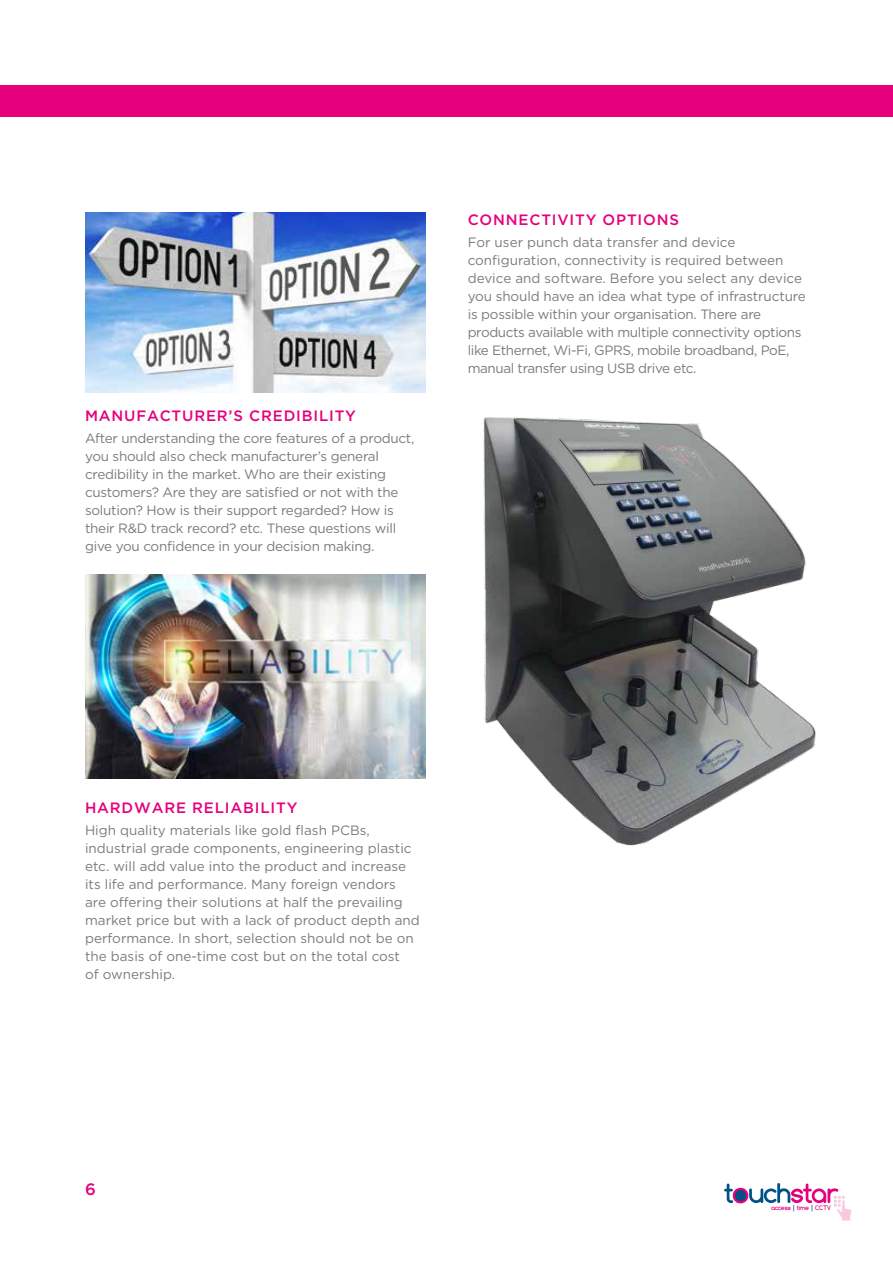
<style>
.page{position:relative;width:893px;height:1263px;background:#fff}
.page>*{position:absolute;margin:0;border:0;box-sizing:border-box;transform-origin:0 0}
.t1{font:500 16.5px "Gotham";color:#e6007d}
.t2{font:500 15px "Gotham";letter-spacing:.055em;color:#e6007d}
.t3{font:13.5px/18px "Gotham";letter-spacing:-.02em;color:#7c7b7b}
.t4{font:13.5px/18px "Gotham";color:#7c7b7b}
.t5{font:700 6.45px "Comfortaa";letter-spacing:-.01em;color:#e6007d}
.s1{color:#005187}
</style>
<div class="page">
<div style="left:0;top:85px;width:893px;height:32px;background:#e6007d"></div>
<img style="left:85px;top:213px;width:340px;height:180px">
<img style="left:85px;top:574px;width:340px;height:204px">
<svg style="left:724px;top:1183px;width:127px;height:37px"></svg>
<img style="left:483px;top:417px;width:332px;height:429px">
<p class="t2" style="left:85px;top:406px;width:272px">MANUFACTURER’S CREDIBILITY</p>
<p class="t3" style="left:85px;top:429px;width:331px">After understanding the core features of a product, you should also check manufacturer’s general credibility in the market. Who are their existing customers? Are they are satisfied or not with the solution? How is their support regarded? How is their R&amp;D track record? etc. These questions will give you confidence in your decision making.</p>
<p class="t2" style="left:468px;top:209px;width:213px">CONNECTIVITY OPTIONS</p>
<p class="t3" style="left:468px;top:233px;width:340px">For user punch data transfer and device configuration, connectivity is required between device and software. Before you select any device you should have an idea what type of infrastructure is possible within your organisation. There are products available with multiple connectivity options like Ethernet, Wi-Fi, GPRS, mobile broadband, PoE, manual transfer using USB drive etc.</p>
<p class="t2" style="left:85px;top:798px;width:214px">HARDWARE RELIABILITY</p>
<p class="t4" style="left:85px;top:821px;width:336px">High quality materials like gold flash PCBs, industrial grade components, engineering plastic etc. will add value into the product and increase its life and performance. Many foreign vendors are offering their solutions at half the prevailing market price but with a lack of product depth and performance. In short, selection should not be on the basis of one-time cost but on the total cost<br>of ownership.</p>
<p class="t1" style="left:85px;top:1179px;width:12px">6</p>
<p class="t5" style="left:771px;top:1204px;width:61px">access <span class="s1">|</span> time <span class="s1">|</span> CCTV</p>
</div>
